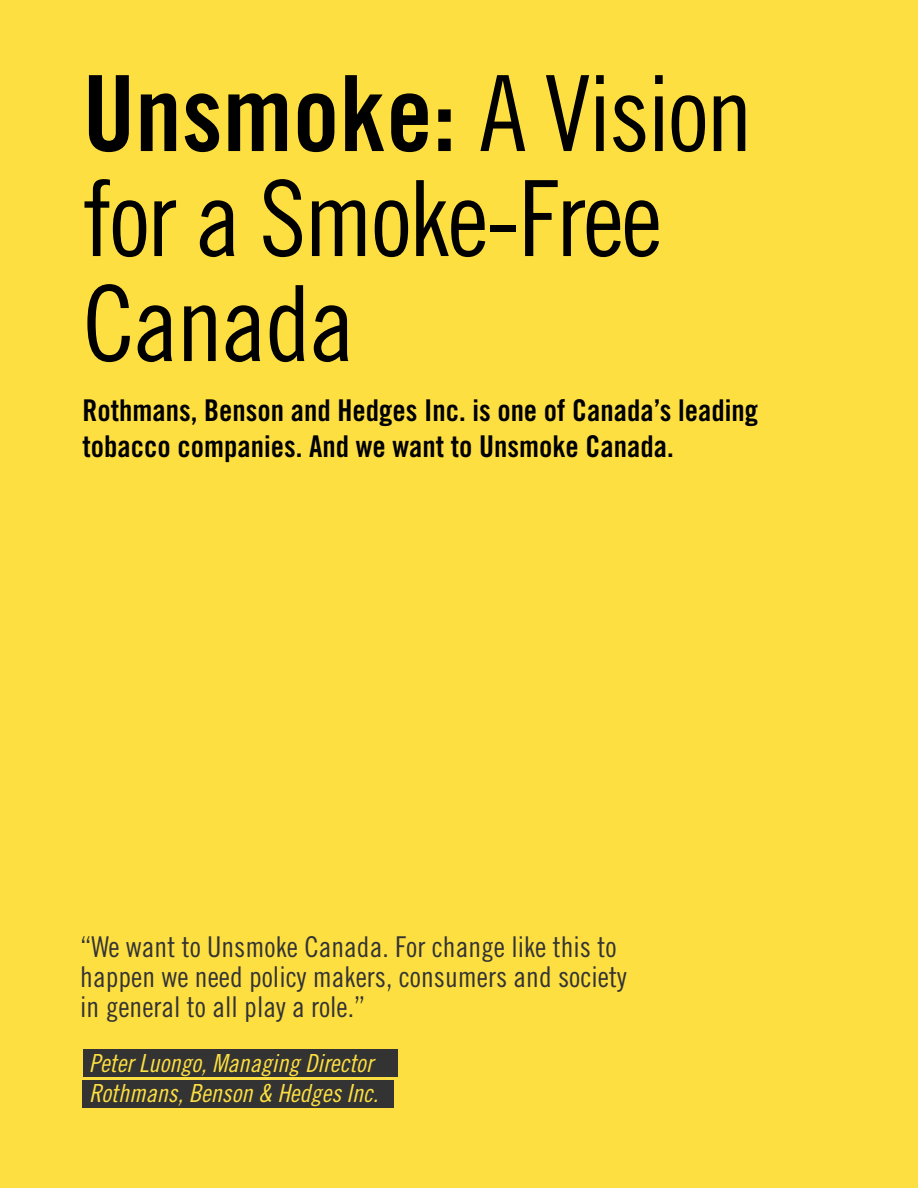
<style>
.page{position:relative;width:918px;height:1188px;background:#fddf42}
.page>*{position:absolute;margin:0;border:0;box-sizing:border-box;transform-origin:0 0}
.t1{font:105.15px/105px "Trade Gothic LT Std Cn 18";letter-spacing:-.025em;color:#000}
.t2{font:105.15px "Trade Gothic LT Std Bd Cn 20";color:#000}
.t3{font:30px/36px "Trade Gothic LT Std Bd Cn 20";color:#000}
.t4{font:28.65px/30px "Trade Gothic LT Std Cn 18";color:#333}
.t5{font:24.9px/30px "Trade Gothic LT Std Cn 18 Obl";color:#fddf42}
.s1{font-family:"Trade Gothic LT Std Cn 18"}
</style>
<div class="page">
<div style="left:83px;top:1080px;width:311px;height:27px;background:#333"></div>
<div style="left:83px;top:1050px;width:314px;height:27px;background:#333"></div>
<h1 class="t2" style="left:83px;top:50px;width:672px">Unsmoke: <span class="s1">A Vision</span></h1>
<h1 class="t1" style="left:83px;top:165px;width:581px">for a Smoke-Free<br>Canada</h1>
<p class="t3" style="left:83px;top:392px;width:677px">Rothmans, Benson and Hedges Inc. is one of Canada’s leading tobacco companies. And we want to Unsmoke Canada.</p>
<p class="t4" style="left:80px;top:931px;width:548px">“We want to Unsmoke Canada. For change like this to happen we need policy makers, consumers and society in general to all play a role.”</p>
<p class="t5" style="left:89px;top:1048px;width:291px">Peter Luongo, Managing Director<br>Rothmans, Benson &amp; Hedges Inc.</p>
</div>
